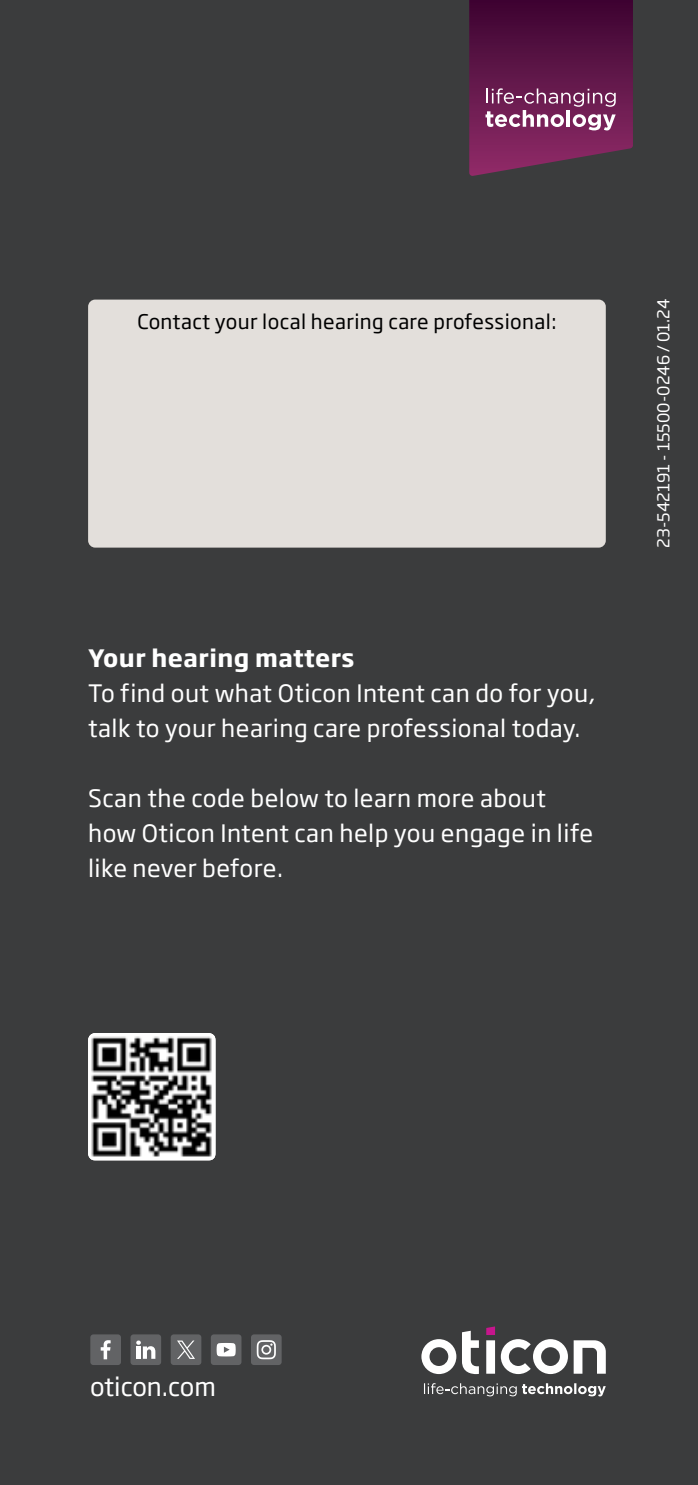
<style>
.page{position:relative;width:698px;height:1485px;background:#3b3c3d}
.page>*{position:absolute;margin:0;border:0;box-sizing:border-box;transform-origin:0 0}
.t1{font:25.25px "Soho Gothic Pro";color:#fff}
.t2{font:23.75px/35px "Soho Gothic Pro";letter-spacing:.02em;color:#fff}
.t3{font:700 23.75px "Soho Gothic Pro";letter-spacing:.02em;color:#fff}
.t4{font:20px "Soho Gothic Pro";letter-spacing:.02em;color:#000}
.t5{font:16.25px "Soho Gothic Pro";color:#fff}
</style>
<div class="page">
<div style="left:88px;top:300px;width:517px;height:248px;background:#e3dfdb;border-radius:7px"></div>
<svg style="left:421px;top:1339px;width:35px;height:35px"></svg>
<svg style="left:462px;top:1331px;width:17px;height:43px"></svg>
<svg style="left:486px;top:1326px;width:119px;height:48px"></svg>
<svg style="left:424px;top:1383px;width:92px;height:13px"></svg>
<svg style="left:522px;top:1383px;width:83px;height:13px"></svg>
<svg style="left:469px;top:0;width:164px;height:176px;background:#662451"></svg>
<img style="left:88px;top:1033px;width:127px;height:127px">
<div style="left:211px;top:1334px;width:30px;height:31px;background:#626365;border-radius:3px"></div>
<svg style="left:216px;top:1343px;width:20px;height:13px"></svg>
<div style="left:130px;top:1334px;width:31px;height:31px;background:#626365;border-radius:3px"></div>
<svg style="left:136px;top:1341px;width:19px;height:18px"></svg>
<div style="left:90px;top:1334px;width:31px;height:31px;background:#626365;border-radius:3px"></div>
<svg style="left:101px;top:1340px;width:10px;height:19px"></svg>
<div style="left:251px;top:1334px;width:30px;height:31px;background:#626365;border-radius:3px"></div>
<svg style="left:257px;top:1340px;width:19px;height:19px"></svg>
<div style="left:171px;top:1334px;width:30px;height:31px;background:#626365;border-radius:3px"></div>
<svg style="left:177px;top:1341px;width:18px;height:18px"></svg>
<p class="t4" style="left:137px;top:307px;width:420px">Contact your local hearing care professional:</p>
<p class="t3" style="left:88px;top:640px;width:268px">Your hearing matters</p>
<p class="t2" style="left:88px;top:675px;width:508px">To find out what Oticon Intent can do for you, talk to your hearing care professional today.</p>
<p class="t2" style="left:88px;top:780px;width:506px">Scan the code below to learn more about how Oticon Intent can help you engage in life like never before.</p>
<p class="t5" style="left:651px;top:548px;width:251px;rotate:-90deg">23-542191 - 15500-0246 / 01.24</p>
<p class="t1" style="left:90px;top:1367px;width:127px">oticon.com</p>
</div>
